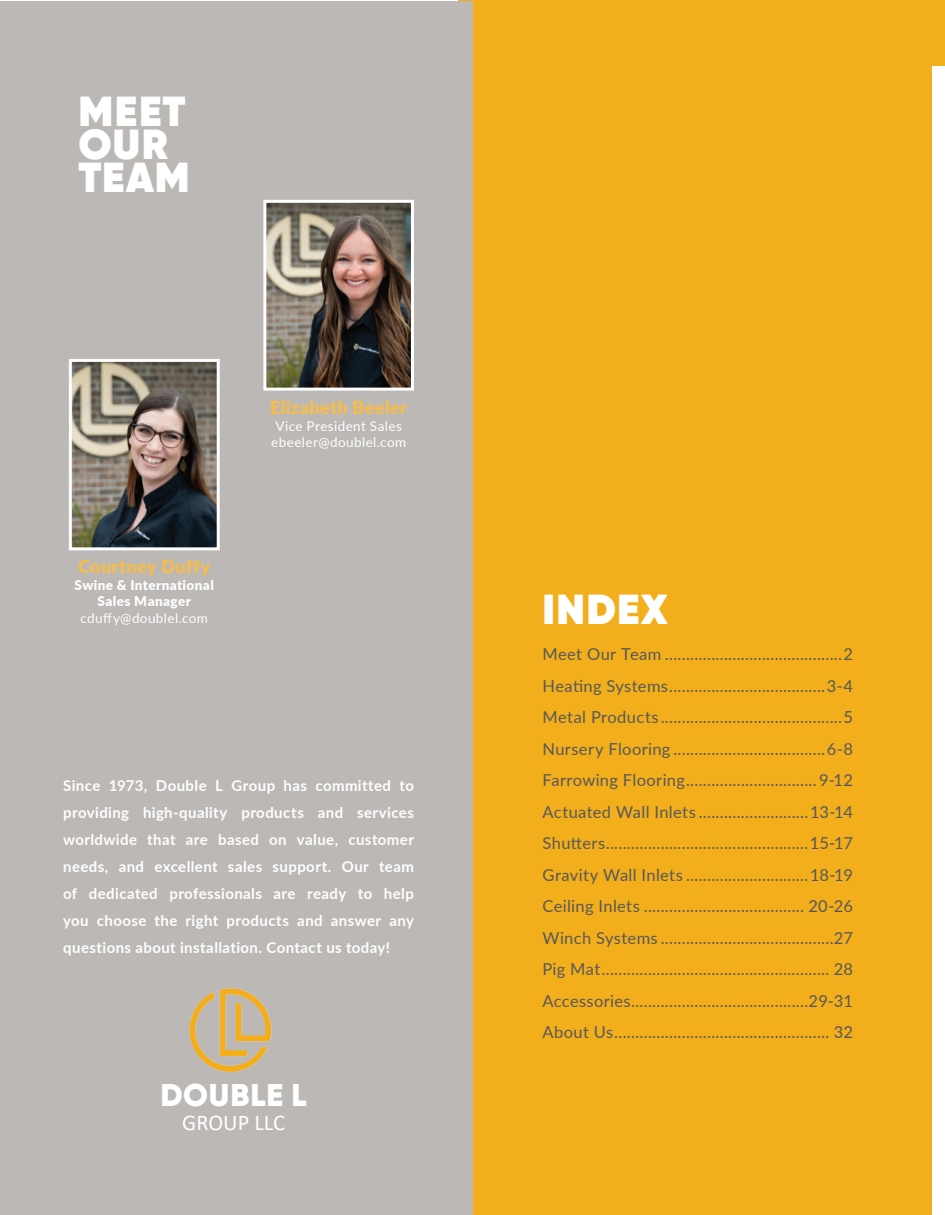
<style>
.page{position:relative;width:945px;height:1215px;background:#fff}
.page>*{position:absolute;margin:0;border:0;box-sizing:border-box;transform-origin:0 0}
.t1{font:800 42px/33px "Gilroy";letter-spacing:.03em;color:#fff}
.t2{font:900 31.5px "Gilroy";letter-spacing:.025em;color:#fff}
.t3{font:22.5px "Calibri";color:#fff}
.t4{font:900 18px "Lato";letter-spacing:.02em;color:#f6bd4d}
.t5{font:16.5px/31.5px "Lato";letter-spacing:.02em;color:#57585a;text-align:justify}
.t6{font:700 15px/27px "Lato";letter-spacing:.03em;color:#fff;text-align:justify}
.t7{font:13.5px/16.5px "Lato";letter-spacing:.03em;color:#fff;text-align:center}
.t8{font:900 13.5px/16.5px "Lato";letter-spacing:.03em;color:#fff;text-align:center}
</style>
<div class="page">
<div style="left:932px;top:0;width:13px;height:65px;background:#f2ae1b"></div>
<div style="left:459px;top:1px;width:473px;height:1213px;background:#f2ae1b"></div>
<div style="left:0;top:1px;width:472px;height:1213px;background:#bbb8b6"></div>
<img style="left:263px;top:199px;width:151px;height:192px">
<img style="left:69px;top:359px;width:151px;height:192px">
<img style="left:189px;top:988px;width:83px;height:84px">
<h1 class="t1" style="left:79px;top:95px;width:113px">MEET<br>OUR<br>TEAM</h1>
<p class="t4" style="left:78px;top:553px;width:134px">Courtney Duffy</p>
<p class="t8" style="left:75px;top:576px;width:141px">Swine &amp; International<br>Sales Manager</p>
<p class="t7" style="left:80px;top:609px;width:129px">cduffy@doublel.com</p>
<p class="t4" style="left:270px;top:394px;width:138px">Elizabeth Beeler</p>
<p class="t7" style="left:271px;top:417px;width:137px">Vice President Sales ebeeler@doublel.com</p>
<p class="t6" style="left:63px;top:771px;width:352px">Since 1973, Double L Group has committed to providing high-quality products and services worldwide that are based on value, customer needs, and excellent sales support. Our team of dedicated professionals are ready to help you choose the right products and answer any questions about installation. Contact us today!</p>
<h2 class="t2" style="left:160px;top:1075px;width:148px">DOUBLE L</h2>
<h3 class="t3" style="left:182px;top:1107px;width:104px">GROUP LLC</h3>
<h1 class="t1" style="left:542px;top:593px;width:127px">INDEX</h1>
<p class="t5" style="left:542px;top:638px;width:312px">Meet Our Team ..........................................2<br>Heating Systems.....................................3-4<br>Metal Products...........................................5<br>Nursery Flooring ....................................6-8<br>Farrowing Flooring............................... 9-12<br>Actuated Wall Inlets ..........................13-14<br>Shutters................................................15-17<br>Gravity Wall Inlets .............................18-19<br>Ceiling Inlets ...................................... 20-26<br>Winch Systems .........................................27<br>Pig Mat...................................................... 28<br>Accessories..........................................29-31<br>About Us................................................... 32</p>
</div>
